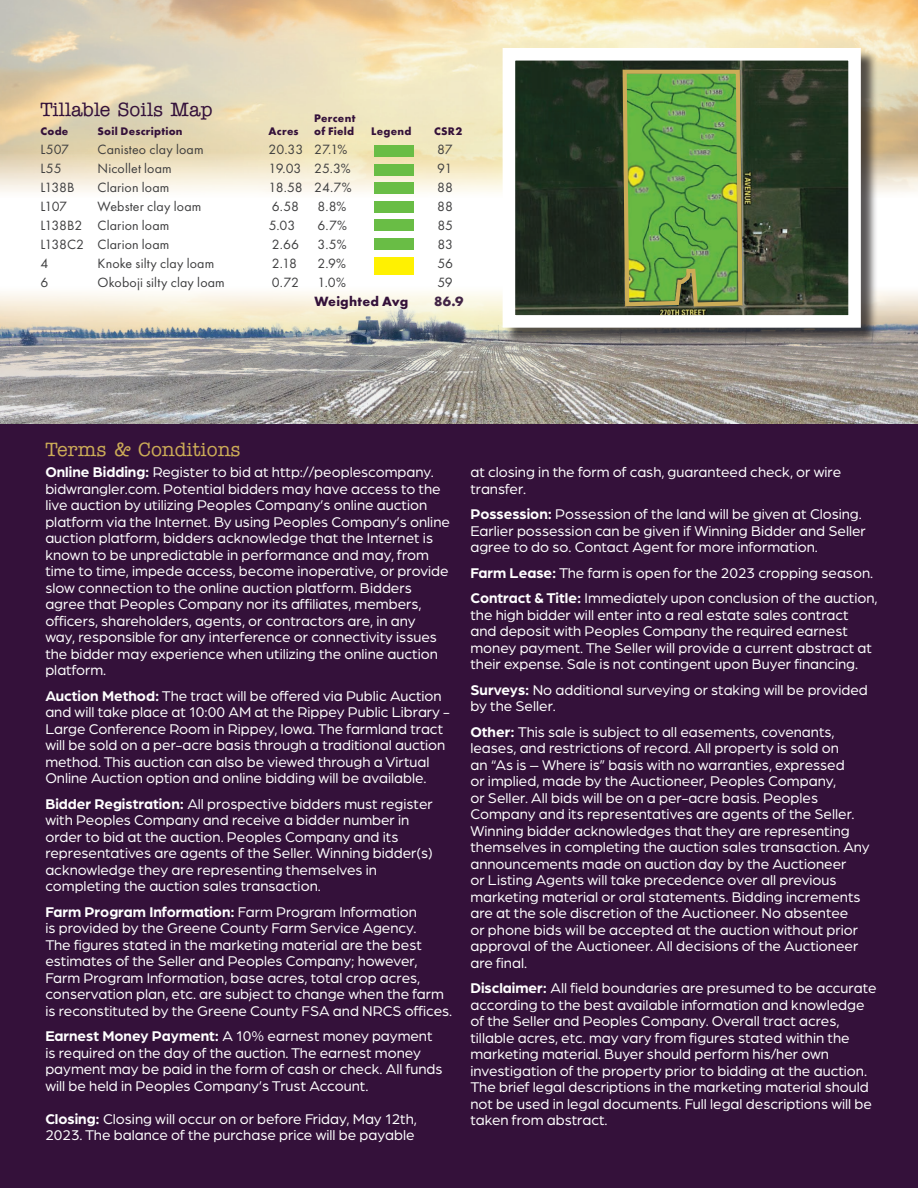
<style>
.page{position:relative;width:918px;height:1188px;background:#fff}
.page>*{position:absolute;margin:0;border:0;box-sizing:border-box;transform-origin:0 0}
.t1{font:500 19.5px "American Typewriter ITC Pro";color:#ccac57}
.t2{font:500 19.5px "American Typewriter ITC Pro";color:#34113a}
.t3{font:15px/16.5px "Arboria";color:#fff}
.t4{font:13.95px "Futura PT";letter-spacing:.01em;color:#3e3e3f}
.t5{font:700 13.95px "Futura PT";letter-spacing:.015em;color:#34113a}
.t6{font:700 13.95px "Futura PT";color:#422446}
.t7{font:700 11.4px "Futura PT";letter-spacing:.025em;color:#34113a}
.s1{font-weight:700}
</style>
<div class="page">
<img style="left:0;top:0;width:918px;height:193px">
<img style="left:0;top:291px;width:918px;height:133px">
<div style="left:0;top:424px;width:918px;height:764px;background:#34113a"></div>
<div style="left:374px;top:145px;width:40px;height:12px;background:#69bd45"></div>
<div style="left:374px;top:164px;width:40px;height:11px;background:#69bd45"></div>
<div style="left:374px;top:183px;width:40px;height:11px;background:#69bd45"></div>
<div style="left:374px;top:201px;width:40px;height:12px;background:#69bd45"></div>
<div style="left:374px;top:220px;width:40px;height:11px;background:#69bd45"></div>
<div style="left:374px;top:238px;width:40px;height:12px;background:#69bd45"></div>
<div style="left:374px;top:257px;width:40px;height:11px;background:#fff101"></div>
<div style="left:374px;top:263px;width:40px;height:11px;background:#fff101"></div>
<div style="left:505px;top:50px;width:373px;height:295px;background:#231f20;opacity:.75"></div>
<img style="left:517px;top:62px;width:330px;height:252px">
<div style="left:503px;top:48px;width:358px;height:280px;border:13px solid #fff"></div>
<svg style="left:621px;top:68px;width:124px;height:241px;background:#6ca445"></svg>
<h1 class="t2" style="left:40px;top:97px;width:174px">Tillable Soils Map</h1>
<p class="t7" style="left:314px;top:111px;width:43px">Percent</p>
<p class="t7" style="left:40px;top:124px;width:29px">Code</p>
<p class="t7" style="left:98px;top:124px;width:87px">Soil Description</p>
<p class="t7" style="left:269px;top:124px;width:32px">Acres</p>
<p class="t7" style="left:314px;top:124px;width:41px">of Field</p>
<p class="t7" style="left:371px;top:124px;width:42px">Legend</p>
<p class="t7" style="left:434px;top:124px;width:30px">CSR2</p>
<p class="t4" style="left:40px;top:141px;width:30px">L507</p>
<p class="t4" style="left:98px;top:141px;width:108px">Canisteo clay loam</p>
<p class="t4" style="left:269px;top:141px;width:80px">20.33 27.1%</p>
<p class="t4" style="left:437px;top:141px;width:17px">87</p>
<p class="t4" style="left:41px;top:160px;width:23px">L55</p>
<p class="t4" style="left:98px;top:160px;width:76px">Nicollet loam</p>
<p class="t4" style="left:269px;top:160px;width:84px">19.03 25.3%</p>
<p class="t4" style="left:437px;top:160px;width:16px">91</p>
<p class="t4" style="left:41px;top:179px;width:36px">L138B</p>
<p class="t4" style="left:98px;top:179px;width:73px">Clarion loam</p>
<p class="t4" style="left:269px;top:179px;width:84px">18.58 24.7%</p>
<p class="t4" style="left:437px;top:179px;width:17px">88</p>
<p class="t4" style="left:41px;top:198px;width:28px">L107</p>
<p class="t4" style="left:98px;top:198px;width:105px">Webster clay loam</p>
<p class="t4" style="left:272px;top:198px;width:29px">6.58</p>
<p class="t4" style="left:318px;top:198px;width:30px">8.8%</p>
<p class="t4" style="left:437px;top:198px;width:17px">88</p>
<p class="t4" style="left:41px;top:217px;width:130px">L138B2 Clarion loam</p>
<p class="t4" style="left:269px;top:217px;width:28px">5.03</p>
<p class="t4" style="left:318px;top:217px;width:31px">6.7%</p>
<p class="t4" style="left:437px;top:217px;width:17px">85</p>
<p class="t4" style="left:41px;top:236px;width:130px">L138C2 Clarion loam</p>
<p class="t4" style="left:272px;top:236px;width:29px">2.66</p>
<p class="t4" style="left:318px;top:236px;width:31px">3.5%</p>
<p class="t4" style="left:437px;top:236px;width:17px">83</p>
<p class="t4" style="left:41px;top:255px;width:9px">4</p>
<p class="t4" style="left:98px;top:255px;width:118px">Knoke silty clay loam</p>
<p class="t4" style="left:272px;top:255px;width:27px">2.18</p>
<p class="t4" style="left:318px;top:255px;width:30px">2.9%</p>
<p class="t4" style="left:437px;top:255px;width:17px">56</p>
<p class="t4" style="left:41px;top:274px;width:9px">6</p>
<p class="t4" style="left:98px;top:274px;width:129px">Okoboji silty clay loam</p>
<p class="t4" style="left:272px;top:274px;width:29px">0.72</p>
<p class="t4" style="left:318px;top:274px;width:30px">1.0%</p>
<p class="t4" style="left:437px;top:274px;width:17px">59</p>
<p class="t5" style="left:314px;top:292px;width:96px">Weighted Avg</p>
<p class="t6" style="left:434px;top:292px;width:31px">86.9</p>
<h1 class="t1" style="left:45px;top:437px;width:197px">Terms &amp; Conditions</h1>
<p class="t3" style="left:45px;top:463px;width:406px"><span class="s1">Online Bidding:</span> Register to bid at http://peoplescompany. bidwrangler.com. Potential bidders may have access to the live auction by utilizing Peoples Company’s online auction platform via the Internet. By using Peoples Company’s online auction platform, bidders acknowledge that the Internet is known to be unpredictable in performance and may, from time to time, impede access, become inoperative, or provide slow connection to the online auction platform. Bidders agree that Peoples Company nor its affiliates, members, officers, shareholders, agents, or contractors are, in any<br>way, responsible for any interference or connectivity issues the bidder may experience when utilizing the online auction platform.</p>
<p class="t3" style="left:45px;top:687px;width:406px"><span class="s1">Auction Method:</span> The tract will be offered via Public Auction and will take place at 10:00 AM at the Rippey Public Library - Large Conference Room in Rippey, Iowa. The farmland tract will be sold on a per-acre basis through a traditional auction method. This auction can also be viewed through a Virtual Online Auction option and online bidding will be available.</p>
<p class="t3" style="left:45px;top:795px;width:389px"><span class="s1">Bidder Registration:</span> All prospective bidders must register with Peoples Company and receive a bidder number in order to bid at the auction. Peoples Company and its representatives are agents of the Seller. Winning bidder(s) acknowledge they are representing themselves in completing the auction sales transaction.</p>
<p class="t3" style="left:45px;top:903px;width:408px"><span class="s1">Farm Program Information:</span> Farm Program Information<br>is provided by the Greene County Farm Service Agency.<br>The figures stated in the marketing material are the best estimates of the Seller and Peoples Company; however, Farm Program Information, base acres, total crop acres, conservation plan, etc. are subject to change when the farm is reconstituted by the Greene County FSA and NRCS offices.</p>
<p class="t3" style="left:45px;top:1027px;width:399px"><span class="s1">Earnest Money Payment:</span> A 10% earnest money payment is required on the day of the auction. The earnest money payment may be paid in the form of cash or check. All funds will be held in Peoples Company’s Trust Account.</p>
<p class="t3" style="left:45px;top:1110px;width:373px"><span class="s1">Closing:</span> Closing will occur on or before Friday, May 12th,<br>2023. The balance of the purchase price will be payable</p>
<p class="t3" style="left:470px;top:463px;width:372px">at closing in the form of cash, guaranteed check, or wire transfer.</p>
<p class="t3" style="left:470px;top:505px;width:397px"><span class="s1">Possession:</span> Possession of the land will be given at Closing.<br>Earlier possession can be given if Winning Bidder and Seller agree to do so. Contact Agent for more information.</p>
<p class="t3" style="left:470px;top:559px;width:409px;line-height:25.5px"><span class="s1">Farm Lease:</span> The farm is open for the 2023 cropping season.<br><span class="s1">Contract &amp; Title:</span> Immediately upon conclusion of the auction,</p>
<p class="t3" style="left:470px;top:606px;width:403px">the high bidder will enter into a real estate sales contract and deposit with Peoples Company the required earnest money payment. The Seller will provide a current abstract at their expense. Sale is not contingent upon Buyer financing.</p>
<p class="t3" style="left:470px;top:681px;width:399px"><span class="s1">Surveys:</span> No additional surveying or staking will be provided by the Seller.</p>
<p class="t3" style="left:470px;top:723px;width:401px"><span class="s1">Other:</span> This sale is subject to all easements, covenants, leases, and restrictions of record. All property is sold on<br>an “As is – Where is” basis with no warranties, expressed<br>or implied, made by the Auctioneer, Peoples Company,<br>or Seller. All bids will be on a per-acre basis. Peoples Company and its representatives are agents of the Seller.<br>Winning bidder acknowledges that they are representing themselves in completing the auction sales transaction. Any announcements made on auction day by the Auctioneer<br>or Listing Agents will take precedence over all previous marketing material or oral statements. Bidding increments are at the sole discretion of the Auctioneer. No absentee<br>or phone bids will be accepted at the auction without prior approval of the Auctioneer. All decisions of the Auctioneer are final.</p>
<p class="t3" style="left:470px;top:979px;width:408px"><span class="s1">Disclaimer:</span> All field boundaries are presumed to be accurate according to the best available information and knowledge of the Seller and Peoples Company. Overall tract acres, tillable acres, etc. may vary from figures stated within the marketing material. Buyer should perform his/her own investigation of the property prior to bidding at the auction.<br>The brief legal descriptions in the marketing material should not be used in legal documents. Full legal descriptions will be taken from abstract.</p>
</div>
